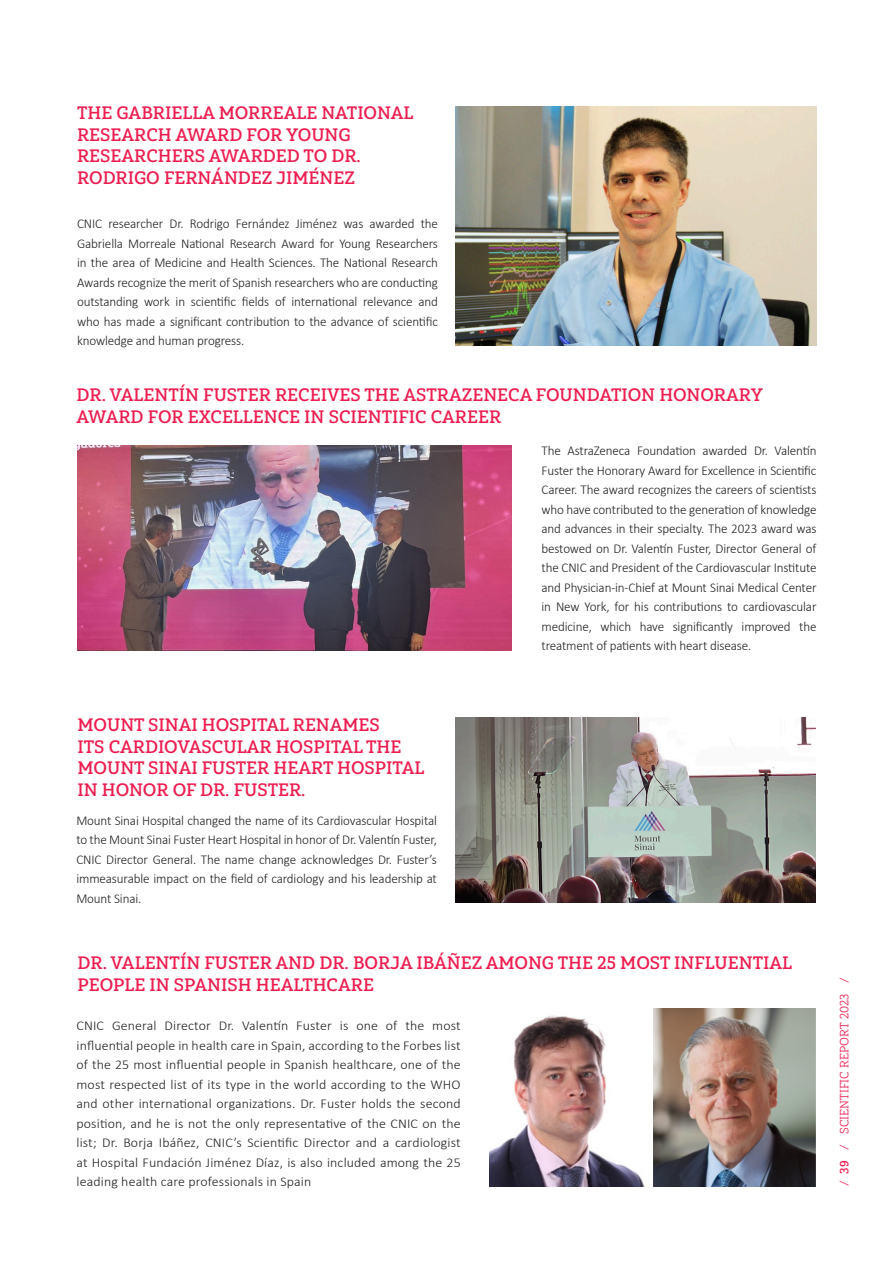
<style>
.page{position:relative;width:893px;height:1263px;background:#fff}
.page>*{position:absolute;margin:0;border:0;box-sizing:border-box;transform-origin:0 0}
.t1{font:18px/21.6px "Yorkten Slab Nor Med";color:#ed1d4f}
.t2{font:300 13.5px/19.5px "Calibri";letter-spacing:-.01em;color:#231f20;text-align:justify}
.t3{font:12px "Yorkten Slab Nor Boo";color:#ed1d4f}
.s1{font-family:"Yorkten Slab Nor Med"}
</style>
<div class="page">
<img style="left:455px;top:106px;width:361px;height:239px">
<img style="left:77px;top:445px;width:435px;height:205px">
<img style="left:455px;top:718px;width:361px;height:184px">
<img style="left:489px;top:1009px;width:326px;height:177px">
<p class="t1" style="left:77px;top:102px;width:338px">THE GABRIELLA MORREALE NATIONAL<br>RESEARCH AWARD FOR YOUNG<br>RESEARCHERS AWARDED TO DR.<br>RODRIGO FERNÁNDEZ JIMÉNEZ</p>
<p class="t2" style="left:77px;top:214px;width:362px">CNIC researcher Dr. Rodrigo Fernández Jiménez was awarded the Gabriella Morreale National Research Award for Young Researchers in the area of Medicine and Health Sciences. The National Research Awards recognize the merit of Spanish researchers who are conducting outstanding work in scientific fields of international relevance and who has made a significant contribution to the advance of scientific knowledge and human progress.</p>
<p class="t1" style="left:77px;top:384px;width:688px">DR. VALENTÍN FUSTER RECEIVES THE ASTRAZENECA FOUNDATION HONORARY<br>AWARD FOR EXCELLENCE IN SCIENTIFIC CAREER</p>
<p class="t2" style="left:541px;top:441px;width:277px">The AstraZeneca Foundation awarded Dr. Valentín Fuster the Honorary Award for Excellence in Scientific Career. The award recognizes the careers of scientists who have contributed to the generation of knowledge and advances in their specialty. The 2023 award was bestowed on Dr. Valentín Fuster, Director General of the CNIC and President of the Cardiovascular Institute and Physician-in-Chief at Mount Sinai Medical Center in New York, for his contributions to cardiovascular medicine, which have significantly improved the treatment of patients with heart disease.</p>
<p class="t1" style="left:77px;top:714px;width:349px">MOUNT SINAI HOSPITAL RENAMES<br>ITS CARDIOVASCULAR HOSPITAL THE<br>MOUNT SINAI FUSTER HEART HOSPITAL<br>IN HONOR OF DR. FUSTER.</p>
<p class="t2" style="left:76px;top:810px;width:362px">Mount Sinai Hospital changed the name of its Cardiovascular Hospital to the Mount Sinai Fuster Heart Hospital in honor of Dr. Valentín Fuster, CNIC Director General. The name change acknowledges Dr. Fuster’s immeasurable impact on the field of cardiology and his leadership at Mount Sinai.</p>
<p class="t1" style="left:78px;top:952px;width:716px">DR. VALENTÍN FUSTER AND DR. BORJA IBÁÑEZ AMONG THE 25 MOST INFLUENTIAL<br>PEOPLE IN SPANISH HEALTHCARE</p>
<p class="t2" style="left:77px;top:1016px;width:386px">CNIC General Director Dr. Valentín Fuster is one of the most influential people in health care in Spain, according to the Forbes list of the 25 most influential people in Spanish healthcare, one of the most respected list of its type in the world according to the WHO and other international organizations. Dr. Fuster holds the second position, and he is not the only representative of the CNIC on the list; Dr. Borja Ibáñez, CNIC’s Scientific Director and a cardiologist at Hospital Fundación Jiménez Díaz, is also included among the 25 leading health care professionals in Spain</p>
<p class="t3" style="left:837px;top:1186px;width:210px;rotate:-90deg">/ <span class="s1">39</span> / SCIENTIFIC REPORT 2023 /</p>
</div>
